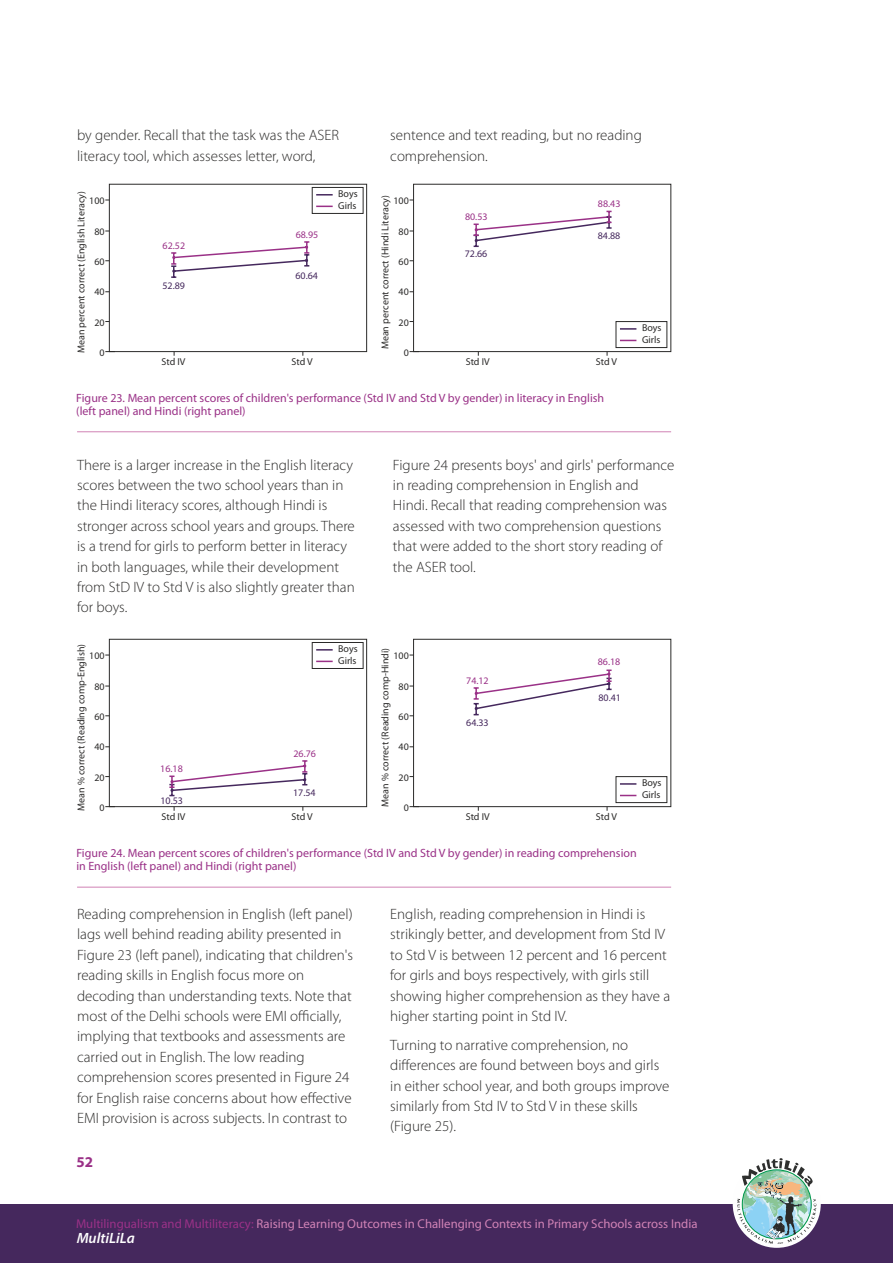
<style>
.page{position:relative;width:893px;height:1263px;background:#fff}
.page>*{position:absolute;margin:0;border:0;box-sizing:border-box;transform-origin:0 0}
.t1{font:300 15px/20.4px "Myriad Pro";color:#2b2a29}
.t2{font:700 15px "Myriad Pro";color:#9a3187}
.t3{font:italic 600 14.85px "Myriad Pro";color:#fefefe}
.t4{font:12.75px "Myriad Pro";color:#d082b5}
.t5{font:12px/13.5px "Myriad Pro";color:#9a3187}
.t6{font:10.05px/11.6px "Myriad Pro";color:#2b2a29}
.t7{font:10.05px "Myriad Pro";color:#9a3187}
.t8{font:10.05px "Myriad Pro";color:#45285d}
.s1{color:#9a3187}
</style>
<div class="page">
<hr style="left:77px;top:431px;width:594px;height:1px;background:#d082b5">
<hr style="left:77px;top:887px;width:594px;height:1px;background:#d082b5">
<div style="left:0;top:1204px;width:893px;height:59px;background:#45285d"></div>
<div style="left:733px;top:1160px;width:88px;height:88px;background:#fefefe;border-radius:50%"></div>
<img style="left:737px;top:1158px;width:80px;height:86px">
<div style="left:109px;top:184px;width:258px;height:168px;border:1px solid #2b2a29"></div>
<div style="left:413px;top:184px;width:258px;height:168px;border:1px solid #2b2a29"></div>
<svg style="left:316px;top:194px;width:17px;height:2px"></svg>
<svg style="left:316px;top:206px;width:17px;height:1px"></svg>
<div style="left:312px;top:187px;width:52px;height:27px;border:1px solid #2b2a29"></div>
<svg style="left:620px;top:328px;width:16px;height:2px"></svg>
<svg style="left:620px;top:340px;width:16px;height:1px"></svg>
<div style="left:616px;top:321px;width:51px;height:27px;border:1px solid #2b2a29"></div>
<div style="left:109px;top:639px;width:258px;height:168px;border:1px solid #2b2a29"></div>
<svg style="left:316px;top:649px;width:17px;height:2px"></svg>
<svg style="left:316px;top:661px;width:17px;height:1px"></svg>
<div style="left:312px;top:642px;width:52px;height:27px;border:1px solid #2b2a29"></div>
<div style="left:413px;top:639px;width:258px;height:168px;border:1px solid #2b2a29"></div>
<svg style="left:620px;top:783px;width:16px;height:2px"></svg>
<svg style="left:620px;top:795px;width:16px;height:1px"></svg>
<div style="left:616px;top:776px;width:51px;height:27px;border:1px solid #2b2a29"></div>
<svg style="left:171px;top:241px;width:138px;height:37px"></svg>
<svg style="left:474px;top:211px;width:138px;height:36px"></svg>
<svg style="left:169px;top:760px;width:138px;height:36px"></svg>
<svg style="left:474px;top:669px;width:138px;height:46px"></svg>
<p class="t1" style="left:77px;top:127px;width:264px">by gender. Recall that the task was the ASER literacy tool, which assesses letter, word,</p>
<p class="t1" style="left:390px;top:127px;width:253px">sentence and text reading, but no reading comprehension.</p>
<p class="t6" style="left:76px;top:353px;width:164px;rotate:-90deg">Mean percent correct (English Literacy)</p>
<p class="t6" style="left:89px;top:196px;width:17px">100</p>
<p class="t6" style="left:94px;top:226px;width:12px">80</p>
<p class="t6" style="left:94px;top:257px;width:12px">60</p>
<p class="t6" style="left:94px;top:287px;width:12px">40</p>
<p class="t6" style="left:94px;top:317px;width:12px">20</p>
<p class="t6" style="left:99px;top:347px;width:7px">0</p>
<p class="t7" style="left:163px;top:242px;width:24px">62.52</p>
<p class="t8" style="left:162px;top:281px;width:24px">52.89</p>
<p class="t7" style="left:296px;top:231px;width:24px">68.95</p>
<p class="t8" style="left:295px;top:272px;width:24px">60.64</p>
<p class="t6" style="left:338px;top:189px;width:21px">Boys<br>Girls</p>
<p class="t6" style="left:162px;top:356px;width:25px">Std IV</p>
<p class="t6" style="left:292px;top:356px;width:23px">Std V</p>
<p class="t6" style="left:380px;top:349px;width:156px;rotate:-90deg">Mean percent correct (Hindi Literacy)</p>
<p class="t6" style="left:393px;top:196px;width:17px">100</p>
<p class="t6" style="left:399px;top:226px;width:12px">80</p>
<p class="t6" style="left:399px;top:257px;width:12px">60</p>
<p class="t6" style="left:399px;top:287px;width:12px">40</p>
<p class="t6" style="left:399px;top:317px;width:12px">20</p>
<p class="t6" style="left:404px;top:347px;width:7px">0</p>
<p class="t7" style="left:465px;top:213px;width:24px">80.53</p>
<p class="t8" style="left:465px;top:250px;width:24px">72.66</p>
<p class="t7" style="left:598px;top:199px;width:24px">88.43</p>
<p class="t8" style="left:598px;top:231px;width:24px">84.88</p>
<p class="t6" style="left:466px;top:356px;width:25px">Std IV</p>
<p class="t6" style="left:596px;top:356px;width:23px">Std V</p>
<p class="t5" style="left:76px;top:392px;width:529px">Figure 23. Mean percent scores of children's performance (Std IV and Std V by gender) in literacy in English (left panel) and Hindi (right panel)</p>
<p class="t6" style="left:642px;top:323px;width:21px">Boys<br>Girls</p>
<p class="t1" style="left:77px;top:456px;width:279px">There is a larger increase in the English literacy scores between the two school years than in the Hindi literacy scores, although Hindi is stronger across school years and groups. There is a trend for girls to perform better in literacy in both languages, while their development from StD IV to Std V is also slightly greater than for boys.</p>
<p class="t1" style="left:393px;top:456px;width:283px">Figure 24 presents boys' and girls' performance in reading comprehension in English and Hindi. Recall that reading comprehension was assessed with two comprehension questions that were added to the short story reading of the ASER tool.</p>
<p class="t6" style="left:76px;top:810px;width:168px;rotate:-90deg">Mean % correct (Reading comp-English)</p>
<p class="t6" style="left:89px;top:651px;width:17px">100</p>
<p class="t6" style="left:94px;top:681px;width:12px">80</p>
<p class="t6" style="left:94px;top:712px;width:12px">60</p>
<p class="t6" style="left:94px;top:742px;width:12px">40</p>
<p class="t6" style="left:94px;top:772px;width:12px">20</p>
<p class="t6" style="left:99px;top:802px;width:7px">0</p>
<p class="t7" style="left:160px;top:765px;width:24px">16.18</p>
<p class="t8" style="left:160px;top:797px;width:24px">10.53</p>
<p class="t7" style="left:293px;top:749px;width:24px">26.76</p>
<p class="t8" style="left:293px;top:788px;width:24px">17.54</p>
<p class="t6" style="left:162px;top:811px;width:25px">Std IV</p>
<p class="t6" style="left:292px;top:811px;width:23px">Std V</p>
<p class="t6" style="left:338px;top:644px;width:21px">Boys<br>Girls</p>
<p class="t6" style="left:393px;top:651px;width:17px">100</p>
<p class="t6" style="left:399px;top:681px;width:12px">80</p>
<p class="t6" style="left:399px;top:712px;width:12px">60</p>
<p class="t6" style="left:399px;top:742px;width:12px">40</p>
<p class="t6" style="left:399px;top:772px;width:12px">20</p>
<p class="t6" style="left:404px;top:802px;width:7px">0</p>
<p class="t6" style="left:380px;top:807px;width:160px;rotate:-90deg">Mean % correct (Reading comp-Hindi)</p>
<p class="t7" style="left:466px;top:677px;width:24px">74.12</p>
<p class="t8" style="left:466px;top:719px;width:24px">64.33</p>
<p class="t7" style="left:598px;top:657px;width:24px">86.18</p>
<p class="t8" style="left:598px;top:693px;width:24px">80.41</p>
<p class="t6" style="left:466px;top:811px;width:25px">Std IV</p>
<p class="t6" style="left:596px;top:811px;width:23px">Std V</p>
<p class="t6" style="left:642px;top:778px;width:21px">Boys<br>Girls</p>
<p class="t5" style="left:76px;top:847px;width:562px">Figure 24. Mean percent scores of children's performance (Std IV and Std V by gender) in reading comprehension in English (left panel) and Hindi (right panel)</p>
<p class="t1" style="left:77px;top:905px;width:278px">Reading comprehension in English (left panel) lags well behind reading ability presented in Figure 23 (left panel), indicating that children's reading skills in English focus more on decoding than understanding texts. Note that most of the Delhi schools were EMI officially, implying that textbooks and assessments are carried out in English. The low reading comprehension scores presented in Figure 24 for English raise concerns about how effective EMI provision is across subjects. In contrast to</p>
<p class="t1" style="left:390px;top:905px;width:281px">English, reading comprehension in Hindi is strikingly better, and development from Std IV to Std V is between 12 percent and 16 percent for girls and boys respectively, with girls still showing higher comprehension as they have a higher starting point in Std IV.</p>
<p class="t1" style="left:390px;top:1036px;width:281px">Turning to narrative comprehension, no differences are found between boys and girls in either school year, and both groups improve similarly from Std IV to Std V in these skills (Figure 25).</p>
<p class="t2" style="left:76px;top:1156px;width:18px">52</p>
<p class="t4" style="left:76px;top:1218px;width:623px"><span class="s1">Multilingualism and Multiliteracy:</span> Raising Learning Outcomes in Challenging Contexts in Primary Schools across India</p>
<p class="t3" style="left:77px;top:1232px;width:60px">MultiLiLa</p>
</div>
